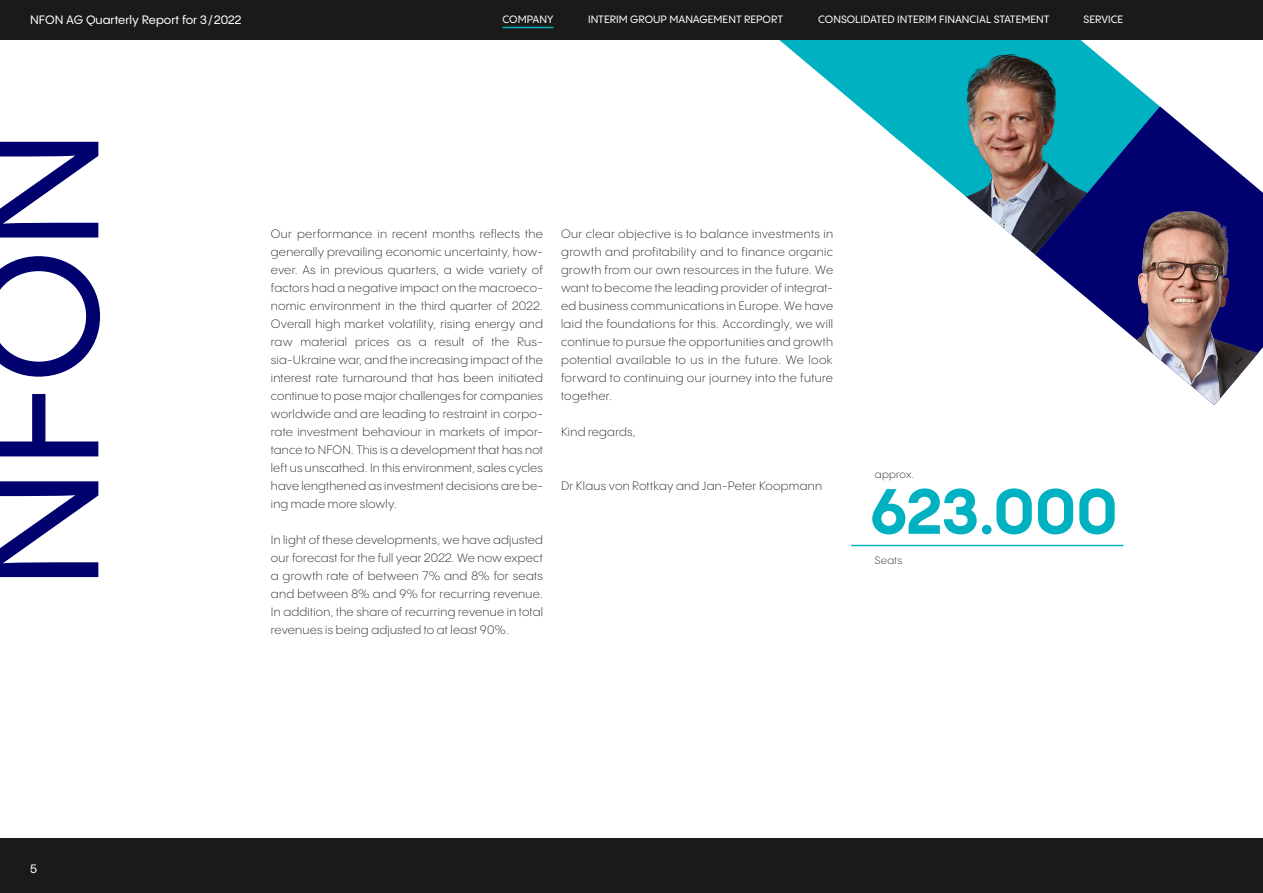
<style>
.page{position:relative;width:1263px;height:893px;background:#fff}
.page>*{position:absolute;margin:0;border:0;box-sizing:border-box;transform-origin:0 0}
.t1{font:500 168px "PP Pangram Sans";color:#00006e}
.t2{font:700 63px "PP Pangram Sans";letter-spacing:.01em;color:#00b1c2}
.t3{font:300 12px/18px "PP Pangram Sans";letter-spacing:.02em;color:#1a1a18;text-align:justify}
.t4{font:500 12px "PP Pangram Sans";color:#fff}
.t5{font:500 10.5px "PP Pangram Sans";color:#fff}
.t6{font:300 10.5px "PP Pangram Sans";letter-spacing:.025em;color:#1a1a18}
</style>
<div class="page">
<svg style="left:779px;top:40px;width:110px;height:92px"></svg>
<img style="left:889px;top:40px;width:270px;height:215px">
<svg style="left:1035px;top:106px;width:150px;height:21px;fill:#00b1c2"></svg>
<img style="left:1035px;top:127px;width:228px;height:278px">
<hr style="left:851px;top:545px;width:272px;height:1px;background:#00b1c2">
<div style="left:0;top:0;width:1263px;height:40px;background:#1a1a18"></div>
<div style="left:0;top:839px;width:1263px;height:54px;background:#1a1a18"></div>
<hr style="left:502px;top:27px;width:51px;height:1px;background:#00b1c2">
<p class="t4" style="left:30px;top:13px;width:213px">NFON AG Quarterly Report for 3/2022</p>
<p class="t5" style="left:502px;top:13px;width:52px">COMPANY</p>
<p class="t5" style="left:588px;top:13px;width:196px">INTERIM GROUP MANAGEMENT REPORT</p>
<p class="t5" style="left:818px;top:13px;width:233px">CONSOLIDATED INTERIM FINANCIAL STATEMENT</p>
<p class="t5" style="left:1083px;top:13px;width:41px">SERVICE</p>
<h1 class="t1" style="left:-64px;top:590px;width:463px;rotate:-90deg">NFON</h1>
<p class="t4" style="left:30px;top:861px;width:8px">5</p>
<p class="t3" style="left:271px;top:224px;width:274px">Our performance in recent months reflects the generally prevailing economic uncertainty, how&shy;ever. As in previous quarters, a wide variety of factors had a negative impact on the macroeco&shy;nomic environment in the third quarter of 2022.<br>Overall high market volatility, rising energy and raw material prices as a result of the Rus&shy;sia-Ukraine war, and the increasing impact of the interest rate turnaround that has been initiated continue to pose major challenges for companies worldwide and are leading to restraint in corpo&shy;rate investment behaviour in markets of impor&shy;tance to NFON. This is a development that has not left us unscathed. In this environment, sales cycles have lengthened as investment decisions are be&shy;ing made more slowly.</p>
<p class="t3" style="left:271px;top:530px;width:274px">In light of these developments, we have adjusted our forecast for the full year 2022. We now expect a growth rate of between 7% and 8% for seats and between 8% and 9% for recurring revenue.<br>In addition, the share of recurring revenue in total revenues is being adjusted to at least 90%.</p>
<p class="t3" style="left:561px;top:224px;width:274px">Our clear objective is to balance investments in growth and profitability and to finance organic growth from our own resources in the future. We want to become the leading provider of integrat&shy;ed business communications in Europe. We have laid the foundations for this. Accordingly, we will continue to pursue the opportunities and growth potential available to us in the future. We look forward to continuing our journey into the future together.</p>
<p class="t3" style="left:561px;top:422px;width:76px">Kind regards,</p>
<p class="t3" style="left:561px;top:476px;width:263px">Dr Klaus von Rottkay and Jan-Peter Koopmann</p>
<p class="t6" style="left:875px;top:468px;width:41px">approx.</p>
<h2 class="t2" style="left:870px;top:471px;width:248px">623.000</h2>
<p class="t6" style="left:875px;top:554px;width:29px">Seats</p>
</div>
